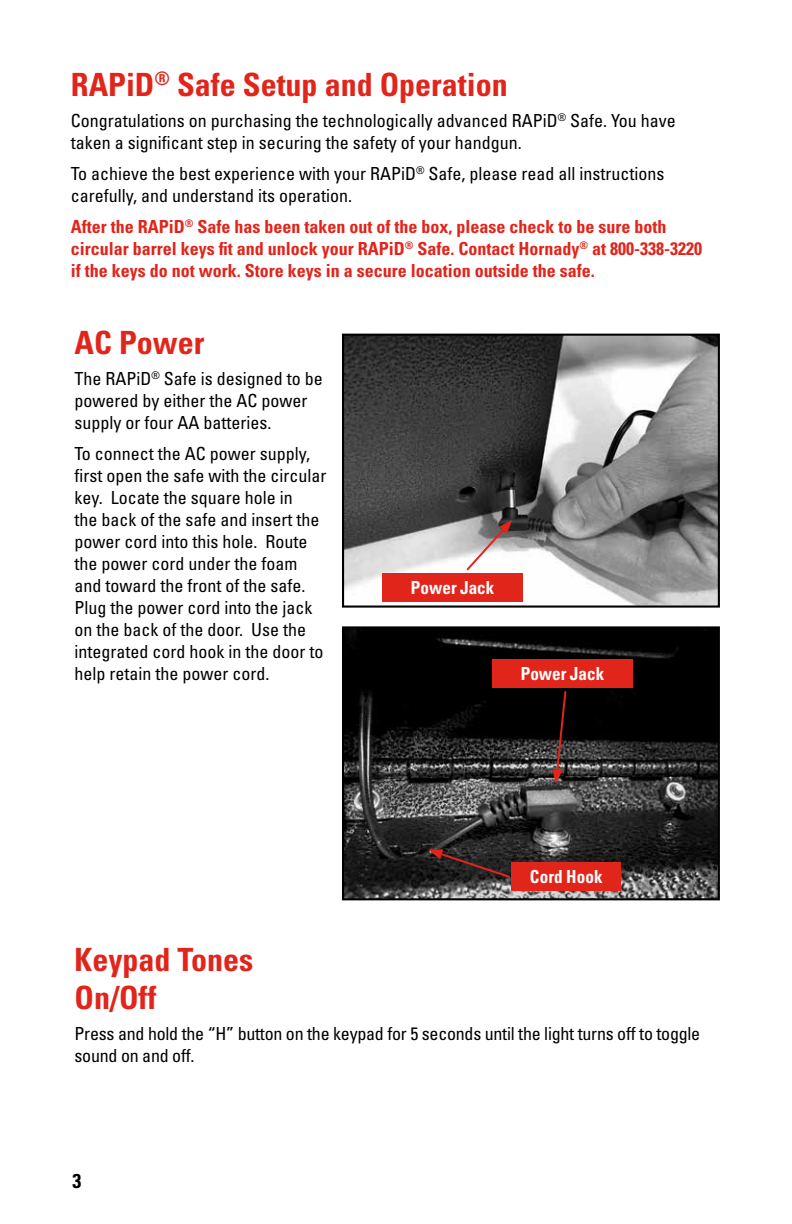
<style>
.page{position:relative;width:792px;height:1224px;background:#fff}
.page>*{position:absolute;margin:0;border:0;box-sizing:border-box;transform-origin:0 0}
.t1{font:700 condensed 32px/38.4px "Univers LT Std";color:#e1251b}
.t2{font:700 condensed 20px "Univers LT Std";color:#000}
.t3{font:condensed 18px/22px "Univers LT Std";color:#000}
.t4{font:700 condensed 18px/22px "Univers LT Std";color:#e1251b}
.t5{font:700 condensed 18px "Univers LT Std";color:#fff;scale:.95 1}
</style>
<div class="page">
<img style="left:345px;top:337px;width:372px;height:268px">
<div style="left:342px;top:334px;width:378px;height:274px;border:2px solid #000"></div>
<div style="left:383px;top:574px;width:140px;height:28px;background:#e1251b"></div>
<svg style="left:464px;top:520px;width:48px;height:53px"></svg>
<img style="left:345px;top:629px;width:372px;height:268px">
<div style="left:342px;top:626px;width:378px;height:274px;border:2px solid #000"></div>
<div style="left:492px;top:660px;width:141px;height:28px;background:#e1251b"></div>
<svg style="left:552px;top:689px;width:16px;height:95px;background:#391c1b"></svg>
<div style="left:512px;top:863px;width:109px;height:28px;background:#e1251b"></div>
<svg style="left:428px;top:849px;width:84px;height:30px;background:#352322"></svg>
<h1 class="t1" style="left:71px;top:65px;width:438px">RAPiD<sup>®</sup> Safe Setup and Operation</h1>
<p class="t3" style="left:71px;top:109px;width:607px">Congratulations on purchasing the technologically advanced RAPiD<sup>®</sup> Safe. You have taken a significant step in securing the safety of your handgun.</p>
<p class="t3" style="left:71px;top:162px;width:595px">To achieve the best experience with your RAPiD<sup>®</sup> Safe, please read all instructions carefully, and understand its operation.</p>
<p class="t4" style="left:71px;top:215px;width:633px">After the RAPiD<sup>®</sup> Safe has been taken out of the box, please check to be sure both circular barrel keys fit and unlock your RAPiD<sup>®</sup> Safe. Contact Hornady<sup>®</sup> at 800-338-3220 if the keys do not work. Store keys in a secure location outside the safe.</p>
<h1 class="t1" style="left:75px;top:323px;width:131px">AC Power</h1>
<p class="t3" style="left:75px;top:367px;width:250px">The RAPiD<sup>®</sup> Safe is designed to be powered by either the AC power supply or four AA batteries.</p>
<p class="t3" style="left:75px;top:442px;width:253px">To connect the AC power supply, first open the safe with the circular key. Locate the square hole in<br>the back of the safe and insert the power cord into this hole. Route the power cord under the foam and toward the front of the safe.<br>Plug the power cord into the jack on the back of the door. Use the integrated cord hook in the door to help retain the power cord.</p>
<p class="t5" style="left:411px;top:577px;width:89px">Power Jack</p>
<p class="t5" style="left:521px;top:663px;width:89px">Power Jack</p>
<p class="t5" style="left:530px;top:866px;width:78px">Cord Hook</p>
<h1 class="t1" style="left:75px;top:940px;width:180px">Keypad Tones<br>On/Off</h1>
<p class="t3" style="left:75px;top:1022px;width:627px">Press and hold the “H” button on the keypad for 5 seconds until the light turns off to toggle sound on and off.</p>
<p class="t2" style="left:73px;top:1169px;width:10px">3</p>
</div>
